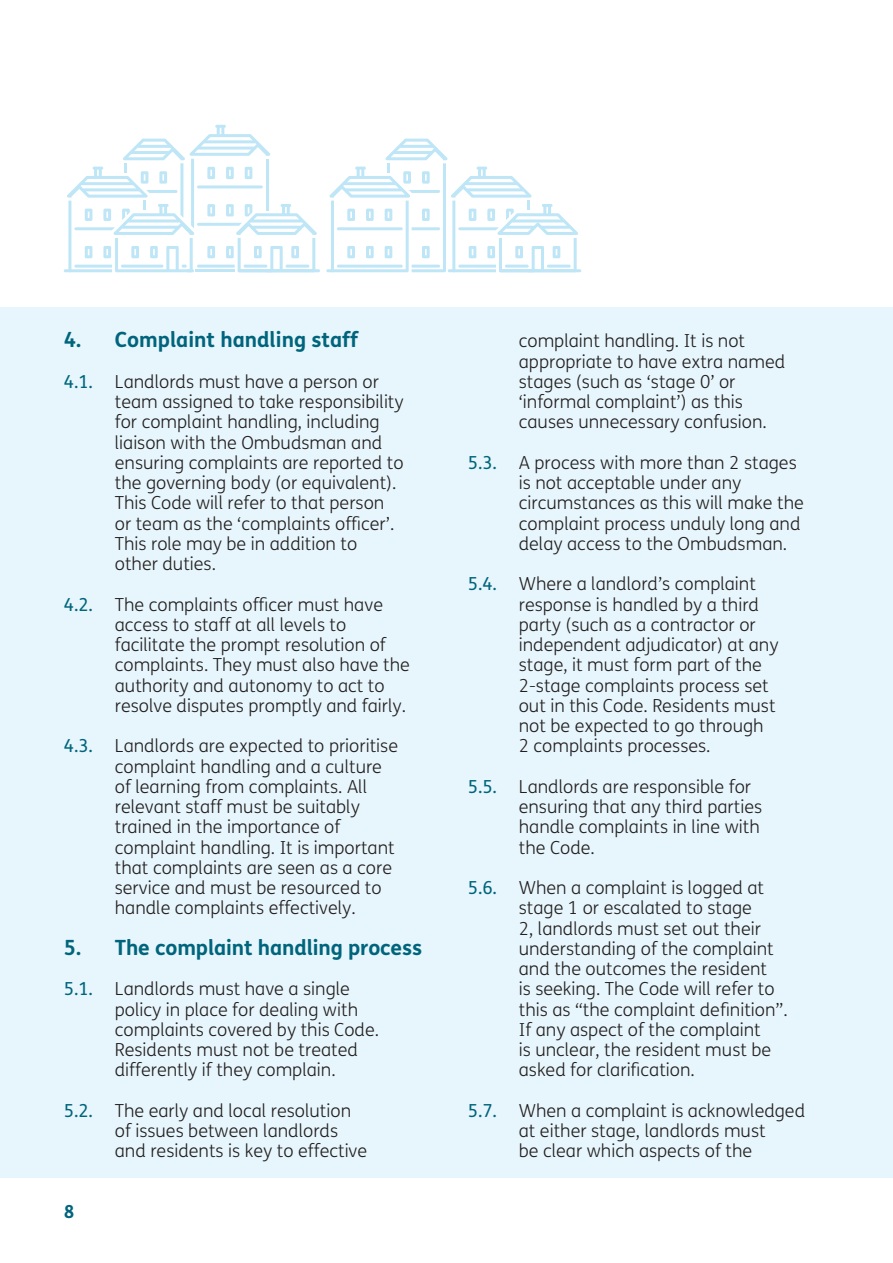
<style>
.page{position:relative;width:893px;height:1263px;background:#fff}
.page>*{position:absolute;margin:0;border:0;box-sizing:border-box;transform-origin:0 0}
.Heading_2{font:700 21px "FS Me";letter-spacing:-.005em;color:#00657c}
.No_Spacing{font:300 18px/20.2px "FS Me";color:#231f20}
.t1{font:700 18px "FS Me";color:#00657c}
.s1{font-weight:400;color:#00657c}
</style>
<div class="page">
<div style="left:0;top:307px;width:893px;height:871px;background:#e7f6fc"></div>
<hr style="left:499px;top:269px;width:82px;height:3px;background:#bee6f7">
<hr style="left:238px;top:269px;width:82px;height:3px;background:#bee6f7">
<svg style="left:64px;top:125px;width:253px;height:147px"></svg>
<svg style="left:326px;top:139px;width:252px;height:133px"></svg>
<p class="Heading_2" style="left:64px;top:324px;width:296px">4. Complaint handling staff</p>
<p class="No_Spacing" style="left:115px;top:371px;width:290px;text-indent:-51px"><span class="s1">4.1.</span> Landlords must have a person or team assigned to take responsibility for complaint handling, including liaison with the Ombudsman and ensuring complaints are reported to the governing body (or equivalent).<br>This Code will refer to that person or team as the ‘complaints officer’.<br>This role may be in addition to other duties.</p>
<p class="No_Spacing" style="left:115px;top:594px;width:297px;text-indent:-51px"><span class="s1">4.2.</span> The complaints officer must have access to staff at all levels to facilitate the prompt resolution of complaints. They must also have the authority and autonomy to act to resolve disputes promptly and fairly.</p>
<p class="No_Spacing" style="left:115px;top:735px;width:285px;text-indent:-51px"><span class="s1">4.3.</span> Landlords are expected to prioritise complaint handling and a culture of learning from complaints. All relevant staff must be suitably trained in the importance of complaint handling. It is important that complaints are seen as a core service and must be resourced to handle complaints effectively.</p>
<p class="Heading_2" style="left:64px;top:931px;width:360px">5. The complaint handling process</p>
<p class="No_Spacing" style="left:115px;top:978px;width:266px;text-indent:-51px"><span class="s1">5.1.</span> Landlords must have a single policy in place for dealing with complaints covered by this Code.<br>Residents must not be treated differently if they complain.</p>
<p class="No_Spacing" style="left:115px;top:1100px;width:254px;text-indent:-51px"><span class="s1">5.2.</span> The early and local resolution of issues between landlords and residents is key to effective</p>
<p class="t1" style="left:64px;top:1198px;width:12px">8</p>
<p class="No_Spacing" style="left:519px;top:330px;width:268px">complaint handling. It is not appropriate to have extra named stages (such as ‘stage 0’ or ‘informal complaint’) as this causes unnecessary confusion.</p>
<p class="No_Spacing" style="left:519px;top:452px;width:287px;text-indent:-51px"><span class="s1">5.3.</span> A process with more than 2 stages is not acceptable under any circumstances as this will make the complaint process unduly long and delay access to the Ombudsman.</p>
<p class="No_Spacing" style="left:519px;top:573px;width:261px;text-indent:-51px"><span class="s1">5.4.</span> Where a landlord’s complaint response is handled by a third party (such as a contractor or independent adjudicator) at any stage, it must form part of the<br>2-stage complaints process set out in this Code. Residents must not be expected to go through<br>2 complaints processes.</p>
<p class="No_Spacing" style="left:519px;top:776px;width:245px;text-indent:-51px"><span class="s1">5.5.</span> Landlords are responsible for ensuring that any third parties handle complaints in line with the Code.</p>
<p class="No_Spacing" style="left:519px;top:877px;width:270px;text-indent:-51px"><span class="s1">5.6.</span> When a complaint is logged at stage 1 or escalated to stage<br>2, landlords must set out their understanding of the complaint and the outcomes the resident<br>is seeking. The Code will refer to this as “the complaint definition”.<br>If any aspect of the complaint<br>is unclear, the resident must be asked for clarification.</p>
<p class="No_Spacing" style="left:519px;top:1100px;width:288px;text-indent:-51px"><span class="s1">5.7.</span> When a complaint is acknowledged at either stage, landlords must<br>be clear which aspects of the</p>
</div>
